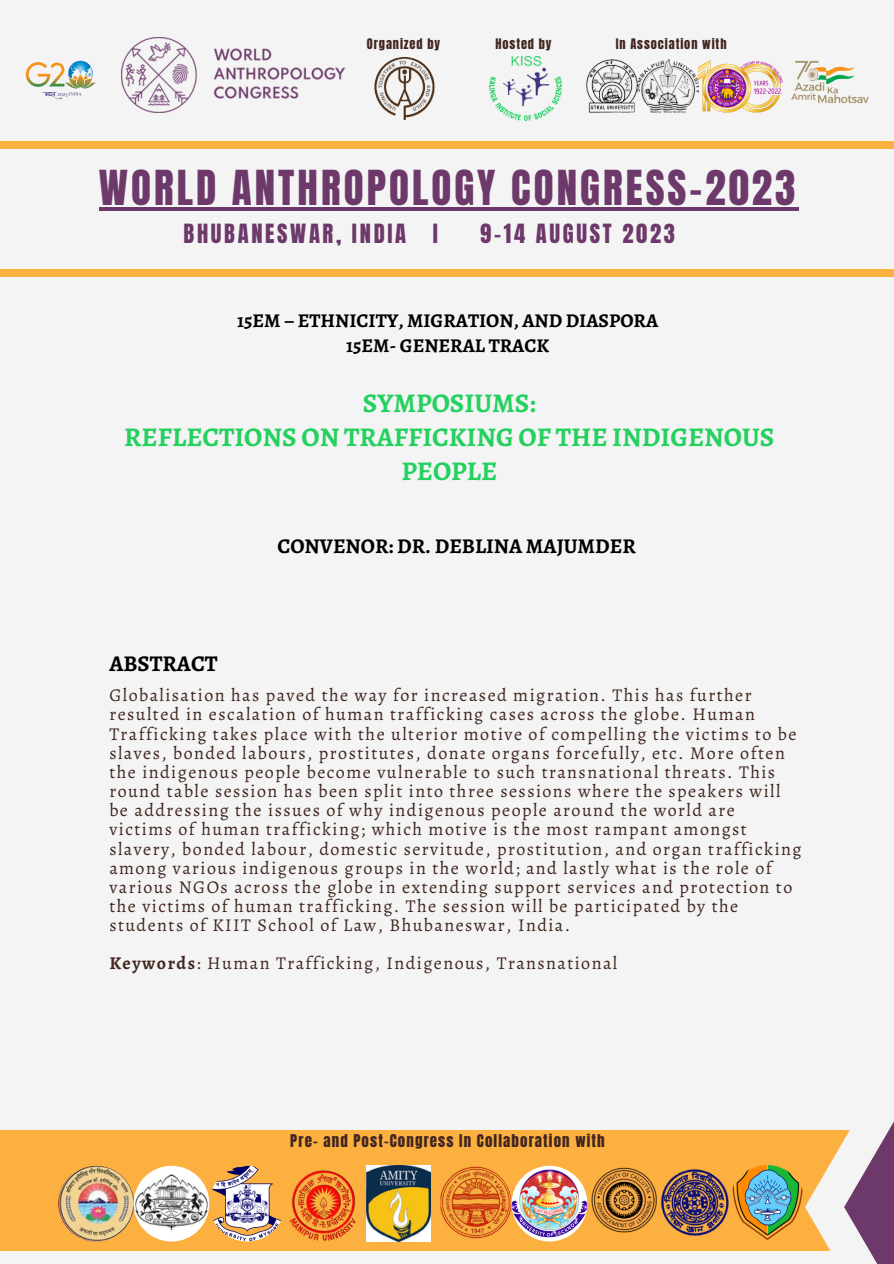
<style>
.page{position:relative;width:894px;height:1264px;background:#fff}
.page>*{position:absolute;margin:0;border:0;box-sizing:border-box;transform-origin:0 0}
.t1{font:40.95px "Anton";letter-spacing:.075em;color:#6d396b}
.t2{font:700 27px/33.8px "Alegreya";color:#24d15f;text-align:center}
.t3{font:22.5px "Anton";letter-spacing:.12em;color:#6d396b}
.t4{font:700 22.5px "Alegreya";color:#000}
.t5{font:700 21px "Alegreya";color:#000}
.t6{font:700 19.5px "Alegreya";color:#000}
.t7{font:18px/19.2px "Alegreya";letter-spacing:.08em;color:#40261f}
.t8{font:15px "Anton";letter-spacing:.075em;color:#412520}
.t9{font:12.3px "Anton";letter-spacing:.075em;color:#412520}
.s1{font-weight:700}
</style>
<div class="page">
<div style="left:0;top:0;width:893px;height:1263px;background:#f4f4f4"></div>
<div style="left:1px;top:269px;width:892px;height:7px;background:#fbb040"></div>
<div style="left:0;top:1130px;width:893px;height:120px;background:#fbb040"></div>
<svg style="left:804px;top:1142px;width:39px;height:109px;fill:#f4f4f4"></svg>
<svg style="left:843px;top:1123px;width:50px;height:140px;background:#a98ca7"></svg>
<div style="left:1px;top:141px;width:892px;height:8px;background:#fbb040"></div>
<hr style="left:99px;top:207px;width:699px;height:4px;background:#6d396b">
<img style="left:58px;top:1165px;width:76px;height:76px;border-radius:50%">
<img style="left:134px;top:1165px;width:75px;height:76px;border-radius:50%">
<img style="left:209px;top:1165px;width:76px;height:76px;border-radius:50%">
<img style="left:285px;top:1165px;width:75px;height:76px;border-radius:50%">
<img style="left:436px;top:1165px;width:75px;height:76px;border-radius:50%">
<img style="left:511px;top:1165px;width:76px;height:76px;border-radius:50%">
<img style="left:366px;top:1165px;width:64px;height:75px">
<img style="left:575px;top:1167px;width:154px;height:69px">
<img style="left:729px;top:1164px;width:75px;height:76px;border-radius:50%">
<img style="left:586px;top:59px;width:49px;height:54px">
<img style="left:635px;top:59px;width:146px;height:54px">
<img style="left:373px;top:57px;width:63px;height:63px;border-radius:50%">
<img style="left:121px;top:38px;width:225px;height:75px">
<img style="left:781px;top:60px;width:88px;height:44px">
<img style="left:25px;top:60px;width:71px;height:40px">
<img style="left:490px;top:57px;width:71px;height:63px">
<p class="t9" style="left:367px;top:35px;width:75px">Organized by</p>
<p class="t9" style="left:495px;top:35px;width:58px">Hosted by</p>
<p class="t9" style="left:615px;top:35px;width:112px">In Association with</p>
<p class="t1" style="left:99px;top:158px;width:698px">WORLD ANTHROPOLOGY CONGRESS-2023</p>
<p class="t3" style="left:183px;top:218px;width:256px">BHUBANESWAR, INDIA I</p>
<p class="t3" style="left:480px;top:218px;width:196px">9-14 AUGUST 2023</p>
<p class="t6" style="left:237px;top:307px;width:422px">15EM – ETHNICITY, MIGRATION, AND DIASPORA</p>
<p class="t6" style="left:346px;top:332px;width:204px">15EM- GENERAL TRACK</p>
<p class="t2" style="left:362px;top:386px;width:174px">SYMPOSIUMS:</p>
<p class="t2" style="left:124px;top:420px;width:651px">REFLECTIONS ON TRAFFICKING OF THE INDIGENOUS<br>PEOPLE</p>
<p class="t4" style="left:109px;top:648px;width:110px">ABSTRACT</p>
<p class="t5" style="left:277px;top:532px;width:360px">CONVENOR: DR. DEBLINA MAJUMDER</p>
<p class="t7" style="left:109px;top:685px;width:693px">Globalisation has paved the way for increased migration. This has further resulted in escalation of human trafficking cases across the globe. Human Trafficking takes place with the ulterior motive of compelling the victims to be slaves, bonded labours, prostitutes, donate organs forcefully, etc. More often the indigenous people become vulnerable to such transnational threats. This round table session has been split into three sessions where the speakers will be addressing the issues of why indigenous people around the world are victims of human trafficking; which motive is the most rampant amongst slavery, bonded labour, domestic servitude, prostitution, and organ trafficking among various indigenous groups in the world; and lastly what is the role of various NGOs across the globe in extending support services and protection to the victims of human trafficking. The session will be participated by the students of KIIT School of Law, Bhubaneswar, India.</p>
<p class="t7" style="left:109px;top:953px;width:509px"><span class="s1">Keywords</span>: Human Trafficking, Indigenous, Transnational</p>
<p class="t8" style="left:290px;top:1129px;width:316px">Pre- and Post-Congress In Collaboration with</p>
</div>
